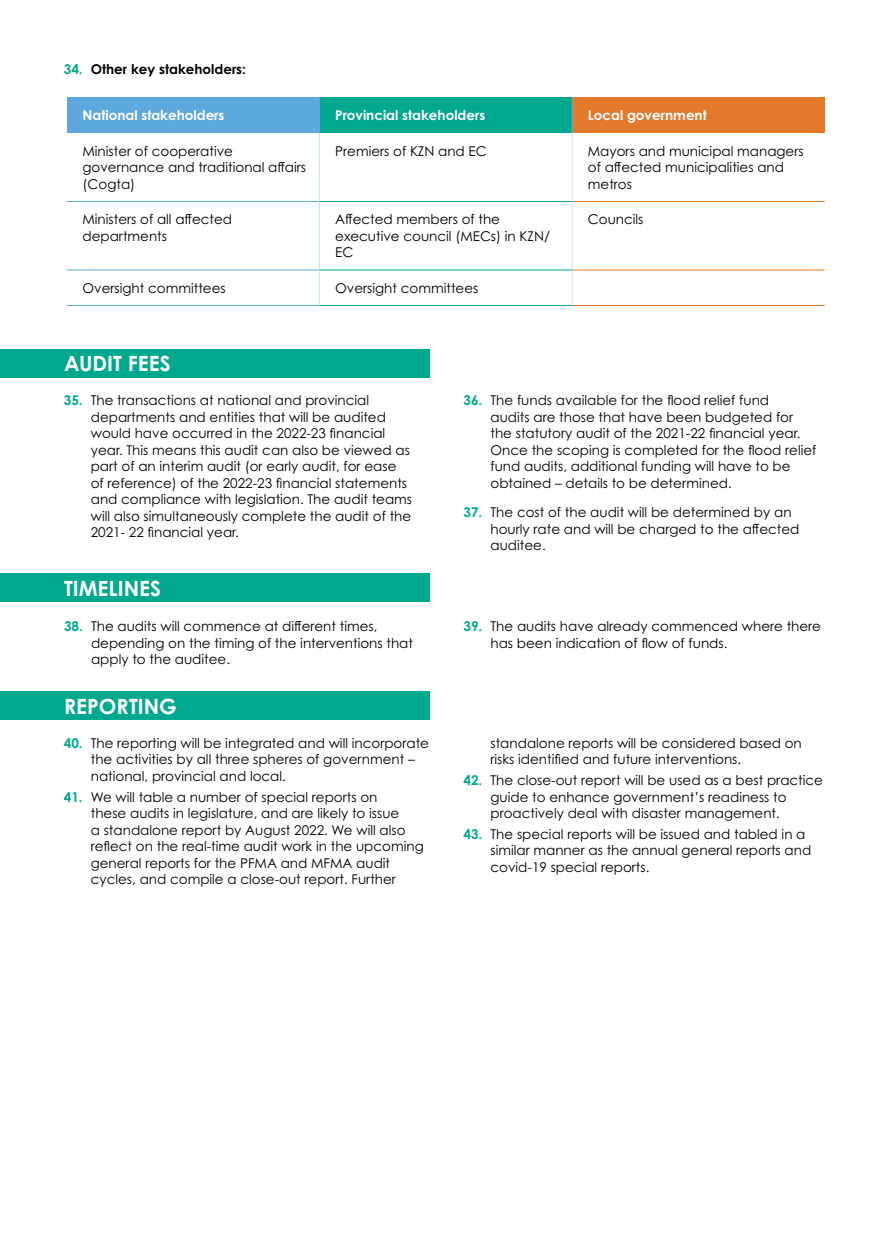
<style>
.page{position:relative;width:893px;height:1255px;background:#fff}
.page>*{position:absolute;margin:0;border:0;box-sizing:border-box;transform-origin:0 0}
.t1{font:700 21px "Century Gothic Pro";color:#fff}
.t2{font:13.5px/16.5px "Century Gothic Pro";color:#000}
.t3{font:700 13.5px "Century Gothic Pro";color:#fff}
.t4{font:700 13.5px "Century Gothic Pro";color:#000}
.s1{color:#00a88e}
.s2{font-weight:700;color:#00a88e}
</style>
<div class="page">
<div style="left:67px;top:98px;width:252px;height:35px;background:#5da9dd"></div>
<div style="left:319px;top:98px;width:253px;height:35px;background:#00a88e"></div>
<div style="left:572px;top:98px;width:253px;height:35px;background:#e2792b"></div>
<hr style="left:319px;top:133px;width:1px;height:68px;background:#cbe3f4">
<hr style="left:572px;top:133px;width:1px;height:68px;background:#cbe3f4">
<hr style="left:319px;top:201px;width:1px;height:69px;background:#cbe3f4">
<hr style="left:572px;top:201px;width:1px;height:69px;background:#cbe3f4">
<hr style="left:319px;top:270px;width:1px;height:35px;background:#cbe3f4">
<hr style="left:572px;top:270px;width:1px;height:35px;background:#cbe3f4">
<hr style="left:319px;top:98px;width:1px;height:35px;background:#5da9dd">
<hr style="left:572px;top:98px;width:1px;height:35px;background:#5da9dd">
<hr style="left:67px;top:201px;width:252px;height:1px;background:#5da9dd">
<hr style="left:67px;top:269px;width:252px;height:1px;background:#5da9dd">
<hr style="left:67px;top:305px;width:252px;height:1px;background:#5da9dd">
<hr style="left:320px;top:201px;width:252px;height:1px;background:#00a88e">
<hr style="left:320px;top:269px;width:252px;height:1px;background:#00a88e">
<hr style="left:319px;top:305px;width:253px;height:1px;background:#00a88e">
<hr style="left:572px;top:201px;width:253px;height:1px;background:#e2792b">
<hr style="left:572px;top:269px;width:253px;height:1px;background:#e2792b">
<hr style="left:572px;top:305px;width:253px;height:1px;background:#e2792b">
<div style="left:0;top:349px;width:429px;height:28px;background:#00a88e"></div>
<div style="left:0;top:573px;width:429px;height:28px;background:#00a88e"></div>
<div style="left:0;top:691px;width:429px;height:28px;background:#00a88e"></div>
<p class="t4" style="left:64px;top:60px;width:184px"><span class="s1">34.</span> Other key stakeholders:</p>
<p class="t3" style="left:83px;top:107px;width:144px">National stakeholders</p>
<p class="t3" style="left:335px;top:107px;width:152px">Provincial stakeholders</p>
<p class="t3" style="left:588px;top:107px;width:120px">Local government</p>
<p class="t2" style="left:83px;top:142px;width:225px">Minister of cooperative governance and traditional affairs (Cogta)</p>
<p class="t2" style="left:335px;top:142px;width:153px">Premiers of KZN and EC</p>
<p class="t2" style="left:588px;top:142px;width:217px">Mayors and municipal managers of affected municipalities and metros</p>
<p class="t2" style="left:83px;top:211px;width:151px">Ministers of all affected departments</p>
<p class="t2" style="left:335px;top:211px;width:216px">Affected members of the executive council (MECs) in KZN/<br>EC</p>
<p class="t2" style="left:588px;top:211px;width:57px">Councils</p>
<p class="t2" style="left:83px;top:279px;width:145px">Oversight committees</p>
<p class="t2" style="left:335px;top:279px;width:145px">Oversight committees</p>
<p class="t1" style="left:64px;top:350px;width:108px">AUDIT FEES</p>
<p class="t2" style="left:91px;top:392px;width:323px;text-indent:-27px"><span class="s2">35.</span> The transactions at national and provincial departments and entities that will be audited would have occurred in the 2022-23 financial year. This means this audit can also be viewed as part of an interim audit (or early audit, for ease of reference) of the 2022-23 financial statements and compliance with legislation. The audit teams will also simultaneously complete the audit of the 2021- 22 financial year.</p>
<p class="t2" style="left:490px;top:392px;width:327px;text-indent:-27px"><span class="s2">36.</span> The funds available for the flood relief fund<br>audits are those that have been budgeted for the statutory audit of the 2021-22 financial year.<br>Once the scoping is completed for the flood relief fund audits, additional funding will have to be obtained – details to be determined.</p>
<p class="t2" style="left:490px;top:504px;width:311px;text-indent:-27px"><span class="s2">37.</span> The cost of the audit will be determined by an hourly rate and will be charged to the affected auditee.</p>
<p class="t1" style="left:64px;top:575px;width:99px">TIMELINES</p>
<p class="t2" style="left:91px;top:617px;width:324px;text-indent:-27px"><span class="s2">38.</span> The audits will commence at different times, depending on the timing of the interventions that apply to the auditee.</p>
<p class="t1" style="left:64px;top:693px;width:114px">REPORTING</p>
<p class="t2" style="left:91px;top:734px;width:340px;text-indent:-27px"><span class="s2">40.</span> The reporting will be integrated and will incorporate the activities by all three spheres of government – national, provincial and local.</p>
<p class="t2" style="left:91px;top:788px;width:334px;text-indent:-27px"><span class="s2">41.</span> We will table a number of special reports on<br>these audits in legislature, and are likely to issue<br>a standalone report by August 2022. We will also reflect on the real-time audit work in the upcoming general reports for the PFMA and MFMA audit cycles, and compile a close-out report. Further</p>
<p class="t2" style="left:490px;top:617px;width:332px;text-indent:-27px"><span class="s2">39.</span> The audits have already commenced where there has been indication of flow of funds.</p>
<p class="t2" style="left:490px;top:734px;width:313px">standalone reports will be considered based on risks identified and future interventions.</p>
<p class="t2" style="left:490px;top:771px;width:334px;text-indent:-27px"><span class="s2">42.</span> The close-out report will be used as a best practice guide to enhance government’s readiness to proactively deal with disaster management.</p>
<p class="t2" style="left:490px;top:825px;width:322px;text-indent:-27px"><span class="s2">43.</span> The special reports will be issued and tabled in a similar manner as the annual general reports and covid-19 special reports.</p>
</div>
